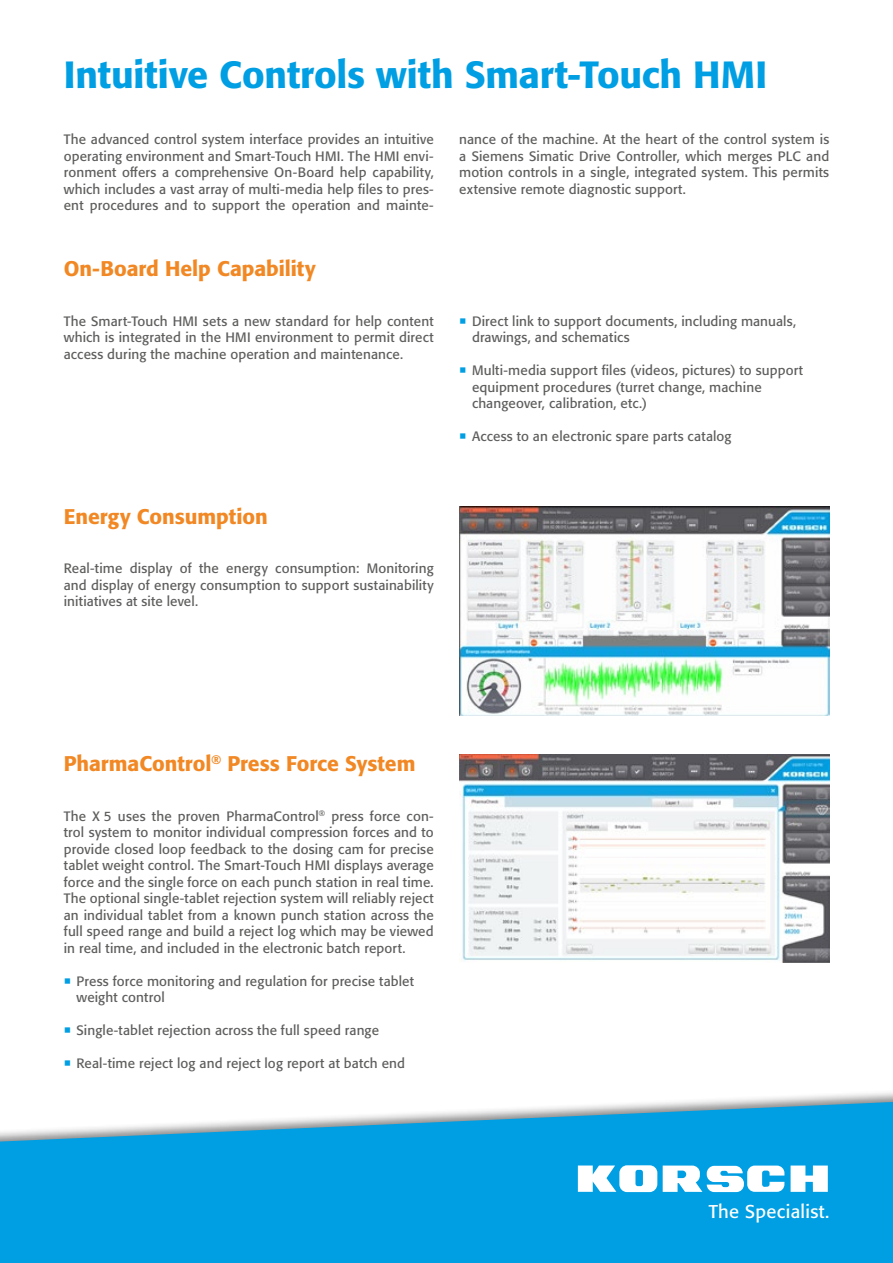
<style>
.page{position:relative;width:893px;height:1263px;background:#fff}
.page>*{position:absolute;margin:0;border:0;box-sizing:border-box;transform-origin:0 0}
.t1{font:500 37.5px "Formata Pro";letter-spacing:-.005em;color:#009ee3}
.t2{font:500 21px "Formata Pro";color:#f18824}
.t3{font:18.3px "Formata Pro";letter-spacing:.02em;color:#fff}
.t4{font:13.5px/16.5px "Formata Pro";letter-spacing:.01em;color:#5e5e5d;text-align:justify}
</style>
<div class="page">
<svg style="left:0;top:1100px;width:893px;height:163px;fill:#009ee3"></svg>
<svg style="left:578px;top:1165px;width:250px;height:27px"></svg>
<img style="left:459px;top:507px;width:370px;height:208px">
<img style="left:459px;top:755px;width:370px;height:208px">
<h1 class="t1" style="left:64px;top:51px;width:705px">Intuitive Controls with Smart-Touch HMI</h1>
<p class="t4" style="left:64px;top:131px;width:371px">The advanced control system interface provides an intuitive operating environment and Smart-Touch HMI. The HMI envi&shy;ronment offers a comprehensive On-Board help capability, which includes a vast array of multi-media help files to pres&shy;ent procedures and to support the operation and mainte-</p>
<p class="t4" style="left:459px;top:131px;width:371px">nance of the machine. At the heart of the control system is a Siemens Simatic Drive Controller, which merges PLC and motion controls in a single, integrated system. This permits extensive remote diagnostic support.</p>
<h2 class="t2" style="left:64px;top:255px;width:253px">On-Board Help Capability</h2>
<p class="t4" style="left:64px;top:313px;width:371px">The Smart-Touch HMI sets a new standard for help content which is integrated in the HMI environment to permit direct access during the machine operation and maintenance.</p>
<h2 class="t2" style="left:64px;top:503px;width:206px">Energy Consumption</h2>
<p class="t4" style="left:64px;top:560px;width:371px">Real-time display of the energy consumption: Monitoring and display of energy consumption to support sustainability initiatives at site level.</p>
<p class="t4" style="left:472px;top:312px;width:326px">Direct link to support documents, including manuals, drawings, and schematics</p>
<p class="t4" style="left:472px;top:362px;width:333px;text-align:left">Multi-media support files (videos, pictures) to support equipment procedures (turret change, machine changeover, calibration, etc.)</p>
<p class="t4" style="left:472px;top:428px;width:261px">Access to an electronic spare parts catalog</p>
<h2 class="t2" style="left:64px;top:750px;width:353px">PharmaControl<sup>®</sup> Press Force System</h2>
<p class="t4" style="left:64px;top:808px;width:371px">The X 5 uses the proven PharmaControl<sup>®</sup> press force con&shy;trol system to monitor individual compression forces and to provide closed loop feedback to the dosing cam for precise tablet weight control. The Smart-Touch HMI displays average force and the single force on each punch station in real time.<br>The optional single-tablet rejection system will reliably reject an individual tablet from a known punch station across the full speed range and build a reject log which may be viewed in real time, and included in the electronic batch report.</p>
<p class="t4" style="left:77px;top:972px;width:339px">Press force monitoring and regulation for precise tablet weight control</p>
<p class="t4" style="left:77px;top:1022px;width:304px">Single-tablet rejection across the full speed range</p>
<p class="t4" style="left:77px;top:1055px;width:330px">Real-time reject log and reject log report at batch end</p>
<h3 class="t3" style="left:709px;top:1199px;width:122px">The Specialist.</h3>
</div>
